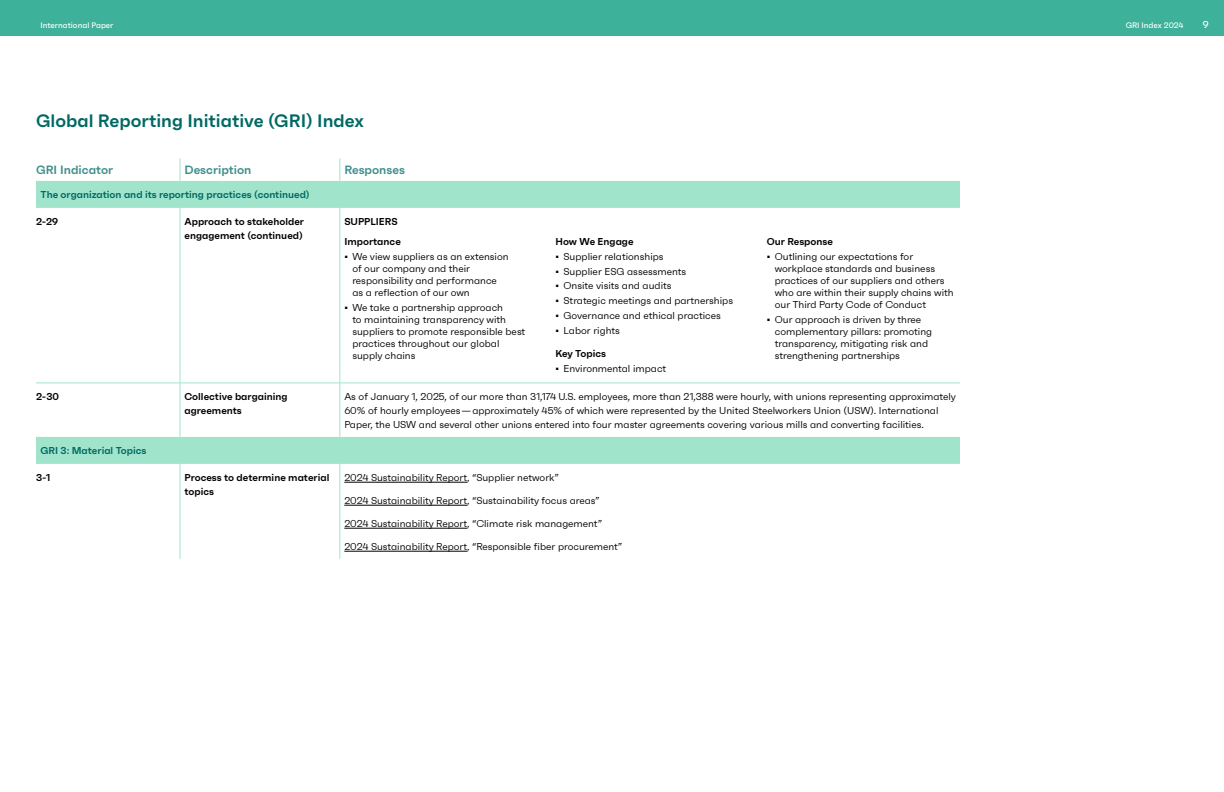
<style>
.page{position:relative;width:1224px;height:792px;background:#fff}
.page>*{position:absolute;margin:0;border:0;box-sizing:border-box;transform-origin:0 0}
.t1{font:600 18px "Faktum";color:#006963}
.GRI_Table_Heading{font:600 12px "Faktum";color:#408f8a}
.Index_Body_Table_Bullets{font:10px/12px "Faktum";color:#000}
.GRI_Body{font:10px/14px "Faktum";color:#000}
.GRI_Description{font:600 10px/14px "Faktum";color:#000}
.GRI_Section{font:600 10px "Faktum";color:#006963}
.Index_Body_Table_Subhead{font:600 10px "Faktum";color:#000}
.GRI_Number{font:600 10px "Faktum";color:#000}
.t2{font:500 10px "Faktum";color:#fff}
.t3{font:500 8px "Faktum";color:#fff}
</style>
<div class="page">
<svg style="left:36px;top:181px;width:924px;height:283px"></svg>
<svg style="left:180px;top:158px;width:1px;height:23px"></svg>
<svg style="left:340px;top:158px;width:1px;height:23px"></svg>
<hr style="left:180px;top:208px;width:1px;height:175px;background:#a0e4cb">
<hr style="left:340px;top:208px;width:1px;height:175px;background:#a0e4cb">
<hr style="left:36px;top:383px;width:144px;height:1px;background:#a0e4cb">
<hr style="left:180px;top:383px;width:160px;height:1px;background:#a0e4cb">
<hr style="left:180px;top:383px;width:1px;height:54px;background:#a0e4cb">
<hr style="left:340px;top:383px;width:310px;height:1px;background:#a0e4cb">
<hr style="left:340px;top:383px;width:1px;height:54px;background:#a0e4cb">
<hr style="left:650px;top:383px;width:310px;height:1px;background:#a0e4cb">
<hr style="left:180px;top:464px;width:1px;height:95px;background:#a0e4cb">
<hr style="left:340px;top:464px;width:1px;height:95px;background:#a0e4cb">
<hr style="left:344px;top:482px;width:123px;height:1px;background:#000">
<hr style="left:344px;top:505px;width:123px;height:1px;background:#000">
<hr style="left:344px;top:528px;width:123px;height:1px;background:#000">
<hr style="left:344px;top:551px;width:123px;height:1px;background:#000">
<div style="left:0;top:0;width:1224px;height:36px;background:#3db199"></div>
<p class="t3" style="left:40px;top:20px;width:75px">International Paper</p>
<p class="t3" style="left:1126px;top:20px;width:59px">GRI Index 2024</p>
<p class="t2" style="left:1203px;top:19px;width:8px">9</p>
<h1 class="t1" style="left:36px;top:109px;width:330px">Global Reporting Initiative (GRI) Index</h1>
<p class="GRI_Table_Heading" style="left:36px;top:162px;width:79px">GRI Indicator</p>
<p class="GRI_Table_Heading" style="left:184px;top:162px;width:68px">Description</p>
<p class="GRI_Table_Heading" style="left:344px;top:162px;width:62px">Responses</p>
<p class="GRI_Section" style="left:40px;top:188px;width:271px">The organization and its reporting practices (continued)</p>
<p class="GRI_Number" style="left:36px;top:215px;width:24px">2-29</p>
<p class="GRI_Description" style="left:184px;top:214px;width:121px">Approach to stakeholder engagement (continued)</p>
<p class="Index_Body_Table_Subhead" style="left:344px;top:215px;width:55px">SUPPLIERS</p>
<p class="Index_Body_Table_Subhead" style="left:344px;top:235px;width:58px">Importance</p>
<p class="Index_Body_Table_Bullets" style="left:352px;top:250px;width:158px;text-indent:-8px">• We view suppliers as an extension of our company and their responsibility and performance as a reflection of our own</p>
<p class="Index_Body_Table_Bullets" style="left:352px;top:301px;width:174px;text-indent:-8px">• We take a partnership approach<br>to maintaining transparency with suppliers to promote responsible best practices throughout our global supply chains</p>
<p class="Index_Body_Table_Subhead" style="left:556px;top:235px;width:80px">How We Engage</p>
<p class="Index_Body_Table_Bullets" style="left:556px;top:250px;width:110px">• Supplier relationships</p>
<p class="Index_Body_Table_Bullets" style="left:556px;top:265px;width:132px">• Supplier ESG assessments</p>
<p class="Index_Body_Table_Bullets" style="left:556px;top:280px;width:117px">• Onsite visits and audits</p>
<p class="Index_Body_Table_Bullets" style="left:556px;top:295px;width:179px">• Strategic meetings and partnerships</p>
<p class="Index_Body_Table_Bullets" style="left:556px;top:310px;width:167px">• Governance and ethical practices</p>
<p class="Index_Body_Table_Bullets" style="left:556px;top:325px;width:66px">• Labor rights</p>
<p class="Index_Body_Table_Subhead" style="left:556px;top:347px;width:52px">Key Topics</p>
<p class="Index_Body_Table_Bullets" style="left:556px;top:362px;width:112px">• Environmental impact</p>
<p class="Index_Body_Table_Subhead" style="left:767px;top:235px;width:68px">Our Response</p>
<p class="Index_Body_Table_Bullets" style="left:775px;top:250px;width:180px;text-indent:-8px">• Outlining our expectations for workplace standards and business practices of our suppliers and others who are within their supply chains with our Third Party Code of Conduct</p>
<p class="Index_Body_Table_Bullets" style="left:775px;top:313px;width:159px;text-indent:-8px">• Our approach is driven by three complementary pillars: promoting transparency, mitigating risk and strengthening partnerships</p>
<p class="GRI_Number" style="left:36px;top:390px;width:24px">2-30</p>
<p class="GRI_Description" style="left:184px;top:389px;width:105px">Collective bargaining agreements</p>
<p class="GRI_Body" style="left:344px;top:389px;width:613px">As of January 1, 2025, of our more than 31,174 U.S. employees, more than 21,388 were hourly, with unions representing approximately<br>60% of hourly employees — approximately 45% of which were represented by the United Steelworkers Union (USW). International<br>Paper, the USW and several other unions entered into four master agreements covering various mills and converting facilities.</p>
<p class="GRI_Section" style="left:40px;top:444px;width:108px">GRI 3: Material Topics</p>
<p class="GRI_Number" style="left:36px;top:471px;width:16px">3-1</p>
<p class="GRI_Description" style="left:184px;top:470px;width:146px">Process to determine material topics</p>
<p class="GRI_Body" style="left:344px;top:470px;width:216px">2024 Sustainability Report, “Supplier network”</p>
<p class="GRI_Body" style="left:344px;top:493px;width:257px">2024 Sustainability Report, “Sustainability focus areas”</p>
<p class="GRI_Body" style="left:344px;top:516px;width:259px">2024 Sustainability Report, “Climate risk management”</p>
<p class="GRI_Body" style="left:344px;top:539px;width:280px">2024 Sustainability Report, “Responsible fiber procurement”</p>
</div>
